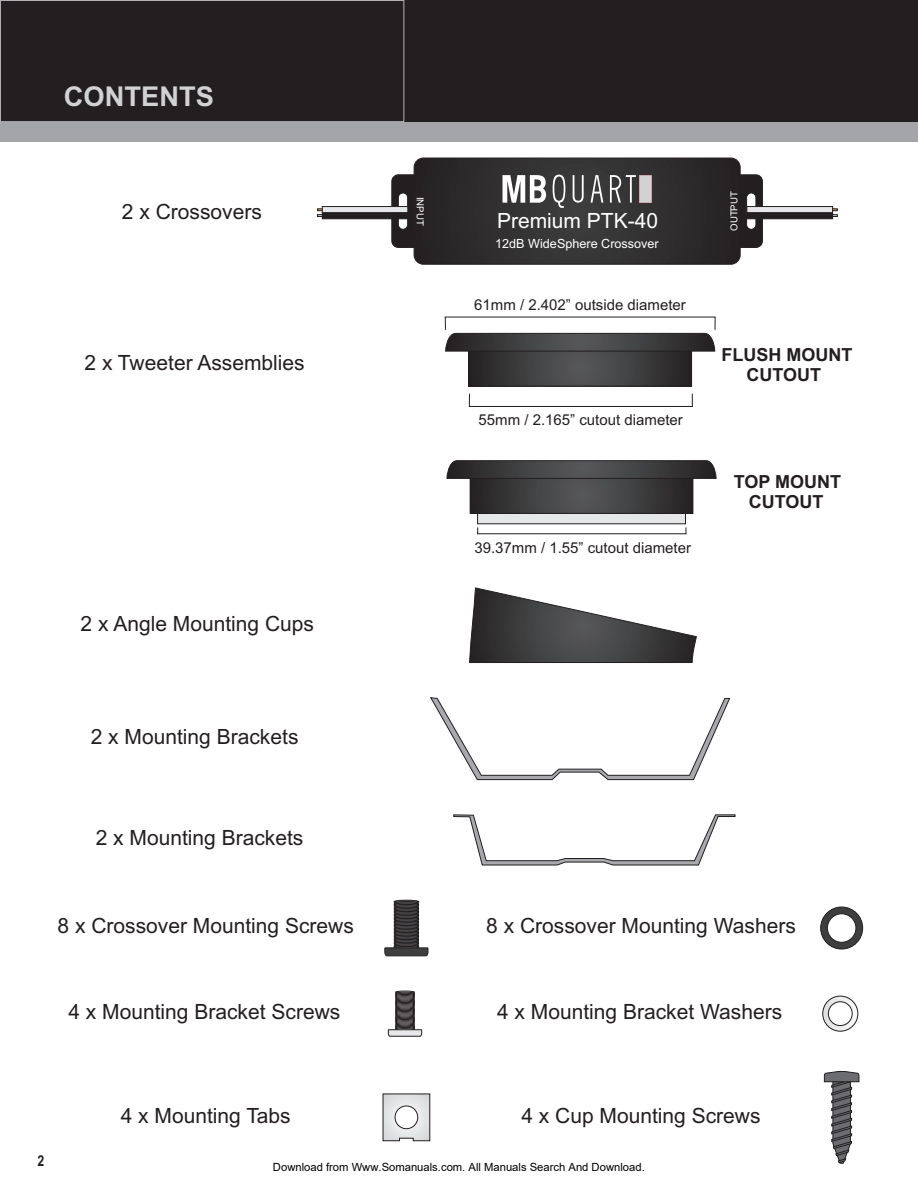
<style>
.page{position:relative;width:918px;height:1188px;background:#fff}
.page>*{position:absolute;margin:0;border:0;box-sizing:border-box;transform-origin:0 0}
.t1{font:700 27.3px "Arial";color:#d1d2d4}
.t2{font:21px "Arial";color:#231f20}
.t3{font:21px "Arial";color:#fff}
.t4{font:700 18px/20.1px "Arial";color:#231f20;text-align:center}
.t5{font:15px "Arial";color:#231f20}
.t6{font:700 15px "Arial Narrow";color:#231f20}
.t7{font:12.6px "Arial";color:#fff}
.t8{font:11.25px "Arial";color:#000}
.t9{font:9.6px "Arial";color:#fff}
</style>
<div class="page">
<div style="left:0;top:0;width:918px;height:142px;background:#231f20"></div>
<div style="left:0;top:122px;width:918px;height:20px;background:#a4a5a9"></div>
<div style="left:0;top:0;width:404px;height:122px;border:1px solid #b2b3b7"></div>
<svg style="left:414px;top:158px;width:326px;height:106px;background:#302e2f"></svg>
<div style="left:414px;top:158px;width:326px;height:106px;border:1px solid #231f20;border-radius:9px"></div>
<svg style="left:553px;top:175px;width:12px;height:33px"></svg>
<svg style="left:573px;top:175px;width:11px;height:28px"></svg>
<svg style="left:591px;top:175px;width:12px;height:28px"></svg>
<svg style="left:503px;top:175px;width:43px;height:28px"></svg>
<svg style="left:610px;top:175px;width:42px;height:28px"></svg>
<svg style="left:317px;top:174px;width:105px;height:74px"></svg>
<svg style="left:732px;top:174px;width:106px;height:74px"></svg>
<svg style="left:430px;top:697px;width:300px;height:83px"></svg>
<div style="left:395px;top:991px;width:20px;height:3px;background:#e6e7e9;border:1px solid #231f20;border-radius:50%"></div>
<div style="left:395px;top:992px;width:20px;height:3px;background:#e6e7e9;border:1px solid #231f20;border-radius:50%"></div>
<div style="left:395px;top:993px;width:20px;height:3px;background:#e6e7e9;border:1px solid #231f20;border-radius:50%"></div>
<div style="left:395px;top:994px;width:20px;height:3px;background:#e6e7e9;border:1px solid #231f20;border-radius:50%"></div>
<div style="left:395px;top:995px;width:20px;height:3px;background:#e6e7e9;border:1px solid #231f20;border-radius:50%"></div>
<div style="left:395px;top:996px;width:20px;height:3px;background:#e6e7e9;border:1px solid #231f20;border-radius:50%"></div>
<div style="left:395px;top:998px;width:20px;height:3px;background:#e6e7e9;border:1px solid #231f20;border-radius:50%"></div>
<div style="left:395px;top:999px;width:20px;height:3px;background:#e6e7e9;border:1px solid #231f20;border-radius:50%"></div>
<div style="left:395px;top:1000px;width:20px;height:3px;background:#e6e7e9;border:1px solid #231f20;border-radius:50%"></div>
<div style="left:395px;top:1001px;width:20px;height:3px;background:#e6e7e9;border:1px solid #231f20;border-radius:50%"></div>
<div style="left:395px;top:1002px;width:20px;height:3px;background:#e6e7e9;border:1px solid #231f20;border-radius:50%"></div>
<div style="left:395px;top:1003px;width:20px;height:3px;background:#e6e7e9;border:1px solid #231f20;border-radius:50%"></div>
<div style="left:395px;top:1004px;width:20px;height:3px;background:#e6e7e9;border:1px solid #231f20;border-radius:50%"></div>
<div style="left:395px;top:1005px;width:20px;height:3px;background:#e6e7e9;border:1px solid #231f20;border-radius:50%"></div>
<div style="left:395px;top:1007px;width:20px;height:3px;background:#e6e7e9;border:1px solid #231f20;border-radius:50%"></div>
<div style="left:395px;top:1008px;width:20px;height:3px;background:#e6e7e9;border:1px solid #231f20;border-radius:50%"></div>
<div style="left:395px;top:1009px;width:20px;height:3px;background:#e6e7e9;border:1px solid #231f20;border-radius:50%"></div>
<div style="left:395px;top:1010px;width:20px;height:3px;background:#e6e7e9;border:1px solid #231f20;border-radius:50%"></div>
<div style="left:395px;top:1011px;width:20px;height:3px;background:#e6e7e9;border:1px solid #231f20;border-radius:50%"></div>
<div style="left:395px;top:1012px;width:20px;height:3px;background:#e6e7e9;border:1px solid #231f20;border-radius:50%"></div>
<div style="left:395px;top:1013px;width:20px;height:3px;background:#e6e7e9;border:1px solid #231f20;border-radius:50%"></div>
<div style="left:395px;top:1015px;width:20px;height:3px;background:#e6e7e9;border:1px solid #231f20;border-radius:50%"></div>
<div style="left:395px;top:1016px;width:20px;height:3px;background:#e6e7e9;border:1px solid #231f20;border-radius:50%"></div>
<div style="left:395px;top:1017px;width:20px;height:3px;background:#e6e7e9;border:1px solid #231f20;border-radius:50%"></div>
<div style="left:395px;top:1018px;width:20px;height:3px;background:#e6e7e9;border:1px solid #231f20;border-radius:50%"></div>
<div style="left:395px;top:1019px;width:20px;height:3px;background:#e6e7e9;border:1px solid #231f20;border-radius:50%"></div>
<div style="left:395px;top:1020px;width:20px;height:3px;background:#e6e7e9;border:1px solid #231f20;border-radius:50%"></div>
<div style="left:395px;top:1021px;width:20px;height:3px;background:#e6e7e9;border:1px solid #231f20;border-radius:50%"></div>
<div style="left:395px;top:1023px;width:20px;height:3px;background:#e6e7e9;border:1px solid #231f20;border-radius:50%"></div>
<div style="left:395px;top:1024px;width:20px;height:3px;background:#e6e7e9;border:1px solid #231f20;border-radius:50%"></div>
<div style="left:395px;top:1025px;width:20px;height:3px;background:#e6e7e9;border:1px solid #231f20;border-radius:50%"></div>
<div style="left:395px;top:1026px;width:20px;height:3px;background:#e6e7e9;border:1px solid #231f20;border-radius:50%"></div>
<div style="left:395px;top:1027px;width:20px;height:3px;background:#e6e7e9;border:1px solid #231f20;border-radius:50%"></div>
<div style="left:395px;top:1028px;width:20px;height:3px;background:#e6e7e9;border:1px solid #231f20;border-radius:50%"></div>
<svg style="left:388px;top:1029px;width:34px;height:8px"></svg>
<svg style="left:822px;top:995px;width:37px;height:37px"></svg>
<div style="left:394px;top:900px;width:25px;height:3px;background:#6c6d70;border:1px solid #231f20;border-radius:50%"></div>
<svg style="left:394px;top:901px;width:25px;height:4px"></svg>
<div style="left:394px;top:903px;width:25px;height:3px;background:#6c6d70;border:1px solid #231f20;border-radius:50%"></div>
<svg style="left:394px;top:904px;width:25px;height:4px"></svg>
<svg style="left:394px;top:905px;width:25px;height:4px"></svg>
<div style="left:394px;top:907px;width:25px;height:3px;background:#6c6d70;border:1px solid #231f20;border-radius:50%"></div>
<svg style="left:394px;top:908px;width:25px;height:4px"></svg>
<div style="left:394px;top:910px;width:25px;height:3px;background:#6c6d70;border:1px solid #231f20;border-radius:50%"></div>
<svg style="left:394px;top:911px;width:25px;height:4px"></svg>
<svg style="left:394px;top:912px;width:25px;height:4px"></svg>
<div style="left:394px;top:914px;width:25px;height:3px;background:#6c6d70;border:1px solid #231f20;border-radius:50%"></div>
<svg style="left:394px;top:915px;width:25px;height:4px"></svg>
<div style="left:394px;top:917px;width:25px;height:3px;background:#6c6d70;border:1px solid #231f20;border-radius:50%"></div>
<svg style="left:394px;top:918px;width:25px;height:4px"></svg>
<svg style="left:394px;top:919px;width:25px;height:4px"></svg>
<div style="left:394px;top:921px;width:25px;height:3px;background:#6c6d70;border:1px solid #231f20;border-radius:50%"></div>
<svg style="left:394px;top:922px;width:25px;height:4px"></svg>
<div style="left:394px;top:924px;width:25px;height:3px;background:#6c6d70;border:1px solid #231f20;border-radius:50%"></div>
<svg style="left:394px;top:925px;width:25px;height:4px"></svg>
<svg style="left:394px;top:926px;width:25px;height:4px"></svg>
<div style="left:394px;top:928px;width:25px;height:3px;background:#6c6d70;border:1px solid #231f20;border-radius:50%"></div>
<svg style="left:394px;top:929px;width:25px;height:4px"></svg>
<div style="left:394px;top:931px;width:25px;height:3px;background:#6c6d70;border:1px solid #231f20;border-radius:50%"></div>
<svg style="left:394px;top:932px;width:25px;height:4px"></svg>
<svg style="left:394px;top:933px;width:25px;height:4px"></svg>
<div style="left:394px;top:935px;width:25px;height:3px;background:#6c6d70;border:1px solid #231f20;border-radius:50%"></div>
<svg style="left:394px;top:936px;width:25px;height:4px"></svg>
<div style="left:394px;top:938px;width:25px;height:3px;background:#6c6d70;border:1px solid #231f20;border-radius:50%"></div>
<svg style="left:394px;top:939px;width:25px;height:4px"></svg>
<svg style="left:394px;top:940px;width:25px;height:4px"></svg>
<div style="left:394px;top:942px;width:25px;height:3px;background:#6c6d70;border:1px solid #231f20;border-radius:50%"></div>
<svg style="left:394px;top:943px;width:25px;height:4px"></svg>
<div style="left:394px;top:945px;width:25px;height:3px;background:#6c6d70;border:1px solid #231f20;border-radius:50%"></div>
<svg style="left:394px;top:946px;width:25px;height:4px"></svg>
<svg style="left:384px;top:947px;width:45px;height:10px"></svg>
<svg style="left:820px;top:906px;width:43px;height:44px"></svg>
<svg style="left:469px;top:588px;width:228px;height:75px"></svg>
<svg style="left:453px;top:814px;width:282px;height:51px"></svg>
<svg style="left:824px;top:1071px;width:35px;height:93px"></svg>
<svg style="left:383px;top:1094px;width:47px;height:47px"></svg>
<svg style="left:471px;top:353px;width:219px;height:31px;background:#3e3e3f"></svg>
<div style="left:469px;top:348px;width:223px;height:38px;border:1px solid #231f20"></div>
<svg style="left:445px;top:333px;width:270px;height:20px;background:#414041"></svg>
<div style="left:469px;top:394px;width:224px;height:13px;border:1px solid #231f20"></div>
<svg style="left:477px;top:514px;width:209px;height:10px;background:#d6d7d8"></svg>
<svg style="left:472px;top:480px;width:219px;height:32px;background:#3e3e3f"></svg>
<div style="left:470px;top:475px;width:223px;height:39px;border:1px solid #231f20"></div>
<svg style="left:447px;top:460px;width:269px;height:20px;background:#404041"></svg>
<p class="t1" style="left:64px;top:86px;width:152px">CONTENTS</p>
<p class="t2" style="left:122px;top:203px;width:142px">2 x Crossovers</p>
<p class="t2" style="left:85px;top:355px;width:222px">2 x Tweeter Assemblies</p>
<p class="t2" style="left:81px;top:615px;width:235px">2 x Angle Mounting Cups</p>
<p class="t9" style="left:424px;top:197px;width:30px;rotate:90deg">INPUT</p>
<p class="t9" style="left:731px;top:231px;width:41px;rotate:-90deg">OUTPUT</p>
<p class="t3" style="left:497px;top:213px;width:163px">Premium PTK-40</p>
<p class="t7" style="left:495px;top:238px;width:165px">12dB WideSphere Crossover</p>
<p class="t5" style="left:474px;top:299px;width:213px">61mm / 2.402” outside diameter</p>
<p class="t5" style="left:479px;top:414px;width:206px">55mm / 2.165” cutout diameter</p>
<p class="t5" style="left:474px;top:542px;width:218px">39.37mm / 1.55” cutout diameter</p>
<p class="t4" style="left:721px;top:347px;width:132px">FLUSH MOUNT<br>CUTOUT</p>
<p class="t4" style="left:734px;top:474px;width:109px">TOP MOUNT<br>CUTOUT</p>
<p class="t2" style="left:91px;top:729px;width:209px">2 x Mounting Brackets</p>
<p class="t2" style="left:96px;top:830px;width:209px">2 x Mounting Brackets</p>
<p class="t2" style="left:58px;top:918px;width:298px">8 x Crossover Mounting Screws</p>
<p class="t2" style="left:486px;top:918px;width:311px">8 x Crossover Mounting Washers</p>
<p class="t2" style="left:68px;top:1004px;width:273px">4 x Mounting Bracket Screws</p>
<p class="t2" style="left:497px;top:1004px;width:287px">4 x Mounting Bracket Washers</p>
<p class="t6" style="left:37px;top:1150px;width:8px">2</p>
<p class="t2" style="left:121px;top:1107px;width:172px">4 x Mounting Tabs</p>
<p class="t2" style="left:521px;top:1107px;width:241px">4 x Cup Mounting Screws</p>
<p class="t8" style="left:273px;top:1160px;width:373px">Download from Www.Somanuals.com. All Manuals Search And Download.</p>
</div>
